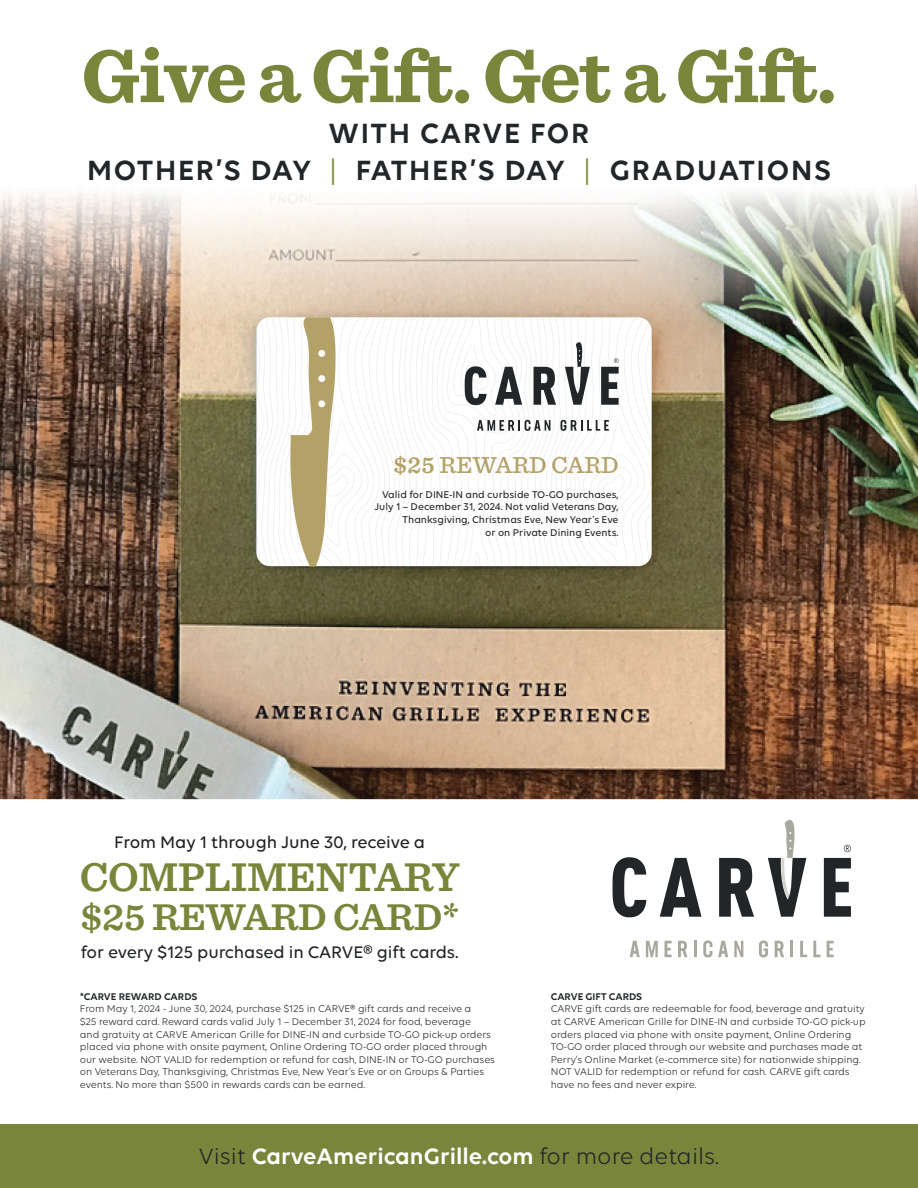
<style>
.page{position:relative;width:918px;height:1188px;background:#fff}
.page>*{position:absolute;margin:0;border:0;box-sizing:border-box;transform-origin:0 0}
.t1{font:700 78px "Sentinel";letter-spacing:-.02em;color:#78853a}
.t2{font:600 42px "Sentinel";letter-spacing:-.01em;color:#78853a}
.t3{font:600 39px "Sentinel";letter-spacing:-.005em;color:#78853a}
.t4{font:600 30px/37.5px "Volte";letter-spacing:.06em;color:#222628;text-align:center}
.t5{font:500 24.15px "Sentinel";letter-spacing:.01em;color:#b3a168}
.t6{font:600 24px "Volte";color:#fff}
.t7{font:500 18px "Volte";letter-spacing:-.005em;color:#222628}
.t8{font:500 18px "Volte";letter-spacing:-.005em;color:#231f20}
.t9{font:10.5px/12.6px "Volte";letter-spacing:-.005em;color:#222628}
.t10{font:500 10.5px/12.8px "Volte";color:#222628;text-align:right}
.t11{font:600 10.5px "Volte";color:#222628}
.s1{font-weight:400;color:#78853a}
.s2{font-weight:600}
.s3{font-weight:400;color:#222628}
</style>
<div class="page">
<img style="left:0;top:185px;width:918px;height:615px">
<svg style="left:256px;top:317px;width:396px;height:249px"></svg>
<div style="left:0;top:1124px;width:918px;height:64px;background:#78853b"></div>
<svg style="left:824px;top:858px;width:27px;height:59px"></svg>
<svg style="left:719px;top:858px;width:35px;height:59px"></svg>
<svg style="left:613px;top:857px;width:33px;height:60px"></svg>
<svg style="left:768px;top:820px;width:38px;height:97px"></svg>
<svg style="left:660px;top:858px;width:42px;height:59px"></svg>
<svg style="left:630px;top:941px;width:10px;height:16px"></svg>
<svg style="left:646px;top:941px;width:12px;height:16px"></svg>
<svg style="left:665px;top:941px;width:7px;height:16px"></svg>
<svg style="left:678px;top:941px;width:10px;height:16px"></svg>
<hr style="left:694px;top:941px;width:3px;height:16px;background:#a9a89e">
<svg style="left:703px;top:940px;width:9px;height:18px"></svg>
<svg style="left:718px;top:941px;width:10px;height:16px"></svg>
<svg style="left:734px;top:941px;width:9px;height:16px"></svg>
<svg style="left:759px;top:940px;width:9px;height:18px"></svg>
<svg style="left:775px;top:941px;width:9px;height:16px"></svg>
<svg style="left:791px;top:941px;width:2px;height:16px"></svg>
<svg style="left:800px;top:941px;width:7px;height:16px"></svg>
<svg style="left:813px;top:941px;width:7px;height:16px"></svg>
<svg style="left:827px;top:941px;width:7px;height:16px"></svg>
<svg style="left:844px;top:845px;width:7px;height:7px"></svg>
<h1 class="t1" style="left:81px;top:15px;width:757px">Give a Gift. Get a Gift.</h1>
<h3 class="t4" style="left:87px;top:113px;width:745px">WITH CARVE FOR<br>MOTHER’S DAY <span class="s1">|</span> FATHER’S DAY <span class="s1">|</span> GRADUATIONS</h3>
<h3 class="t5" style="left:394px;top:446px;width:227px"><span class="s2">$25</span> REWARD CARD</h3>
<p class="t10" style="left:374px;top:488px;width:246px">Valid for DINE-IN and curbside TO-GO purchases, July 1 – December 31, 2024. Not valid Veterans Day, Thanksgiving, Christmas Eve, New Year’s Eve<br>or on Private Dining Events.</p>
<h3 class="t8" style="left:114px;top:831px;width:312px">From May 1 through June 30, receive a</h3>
<h2 class="t2" style="left:80px;top:845px;width:381px">COMPLIMENTARY</h2>
<h3 class="t3" style="left:80px;top:887px;width:380px">$25 REWARD CARD*</h3>
<h3 class="t7" style="left:81px;top:941px;width:379px">for every $125 purchased in CARVE® gift cards.</h3>
<p class="t11" style="left:80px;top:990px;width:119px">*CARVE REWARD CARDS</p>
<p class="t9" style="left:80px;top:1003px;width:417px">From May 1, 2024 - June 30, 2024, purchase $125 in CARVE® gift cards and receive a<br>$25 reward card. Reward cards valid July 1 – December 31, 2024 for food, beverage<br>and gratuity at CARVE American Grille for DINE-IN and curbside TO-GO pick-up orders placed via phone with onsite payment, Online Ordering TO-GO order placed through our website. NOT VALID for redemption or refund for cash, DINE-IN or TO-GO purchases on Veterans Day, Thanksgiving, Christmas Eve, New Year’s Eve or on Groups &amp; Parties events. No more than $500 in rewards cards can be earned.</p>
<p class="t11" style="left:551px;top:990px;width:93px">CARVE GIFT CARDS</p>
<p class="t9" style="left:551px;top:1003px;width:316px">CARVE gift cards are redeemable for food, beverage and gratuity at CARVE American Grille for DINE-IN and curbside TO-GO pick-up orders placed via phone with onsite payment, Online Ordering TO-GO order placed through our website and purchases made at Perry’s Online Market (e-commerce site) for nationwide shipping.<br>NOT VALID for redemption or refund for cash. CARVE gift cards have no fees and never expire.</p>
<h3 class="t6" style="left:199px;top:1142px;width:522px"><span class="s3">Visit</span> CarveAmericanGrille.com <span class="s3">for more details.</span></h3>
</div>
